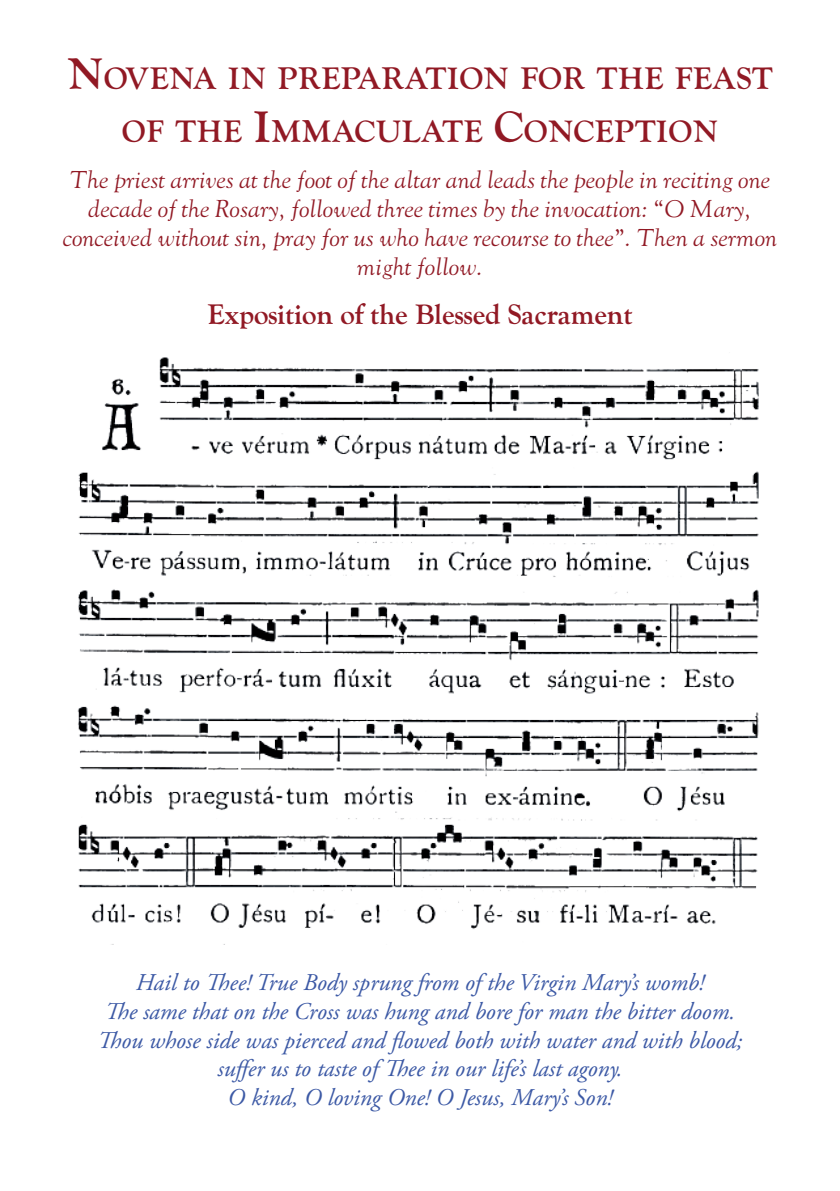
<style>
.page{position:relative;width:840px;height:1191px;background:#fff}
.page>*{position:absolute;margin:0;border:0;box-sizing:border-box;transform-origin:0 0}
.t1{font:700 30.8px/52.8px "LTC Goudy Oldstyle Pro";color:#911924;text-align:center}
.t2{font:700 28px "LTC Goudy Oldstyle Pro";color:#911924}
.t3{font:italic 24px/28.8px "Adobe Garamond Pro";color:#3c59a5;text-align:center}
.t4{font:italic 24px/28.8px "LTC Goudy Oldstyle Pro";color:#911924;text-align:center}
.s1{font-size:44px}
</style>
<div class="page">
<img style="left:77px;top:357px;width:682px;height:572px">
<p class="t1" style="left:67px;top:53px;width:707px"><span class="s1">N</span>OVENA IN PREPARATION FOR THE FEAST<br>OF THE <span class="s1">I</span>MMACULATE <span class="s1">C</span>ONCEPTION</p>
<p class="t4" style="left:63px;top:166px;width:715px">The priest arrives at the foot of the altar and leads the people in reciting one decade of the Rosary, followed three times by the invocation: “O Mary, conceived without sin, pray for us who have recourse to thee”. Then a sermon might follow.</p>
<p class="t2" style="left:207px;top:297px;width:426px">Exposition of the Blessed Sacrament</p>
<p class="t3" style="left:97px;top:968px;width:646px">Hail to Thee! True Body sprung from of the Virgin Mary’s womb!<br>The same that on the Cross was hung and bore for man the bitter doom.<br>Thou whose side was pierced and flowed both with water and with blood; suffer us to taste of Thee in our life’s last agony.<br>O kind, O loving One! O Jesus, Mary’s Son!</p>
</div>
